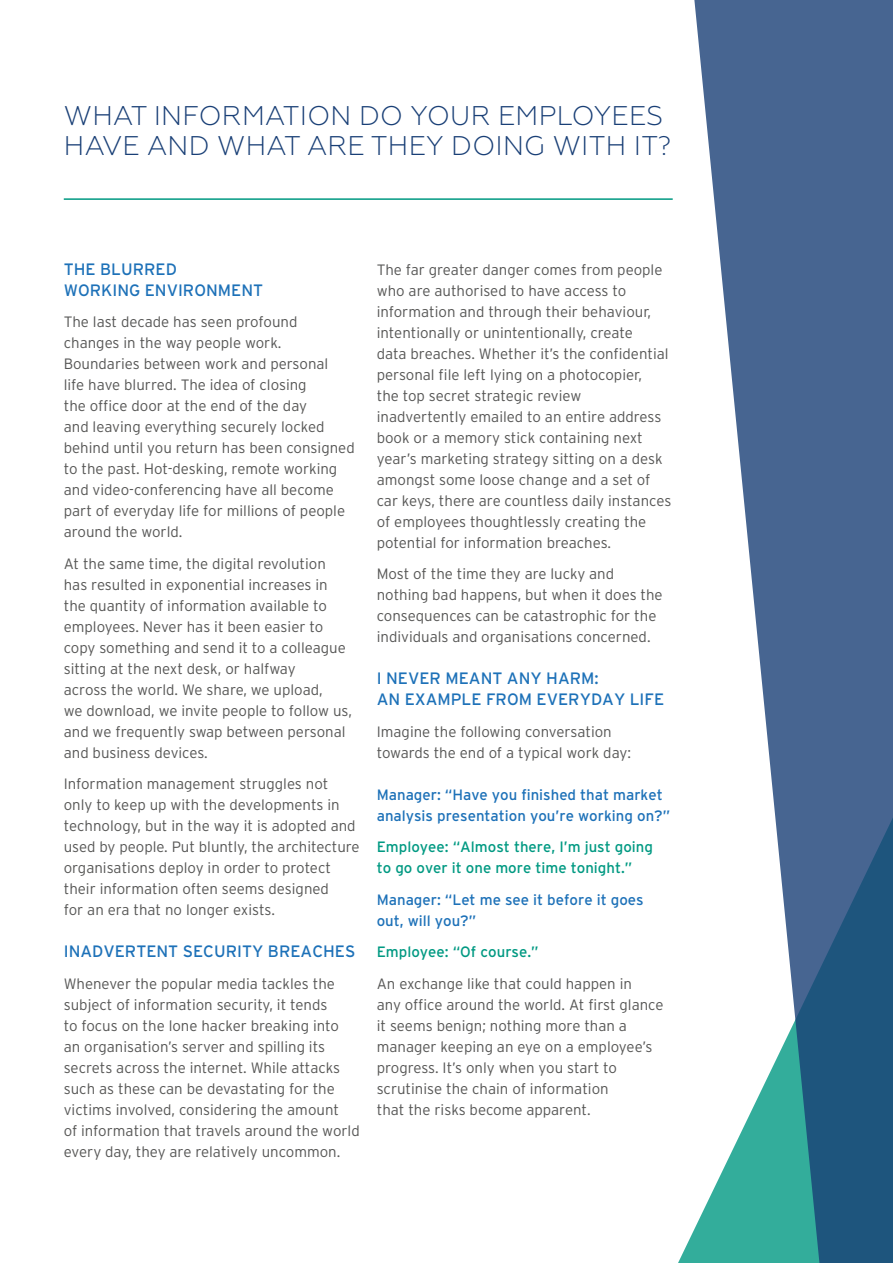
<style>
.page{position:relative;width:893px;height:1263px;background:#fff}
.page>*{position:absolute;margin:0;border:0;box-sizing:border-box;transform-origin:0 0}
.t1{font:300 27px/30px "Geometria";letter-spacing:.01em;color:#193f76}
.t2{font:16.5px/21px "Interstate";color:#1d71b8}
.t3{font:300 15px/21px "Interstate";color:#575756}
.t4{font:15px/21px "Interstate";color:#1d71b8}
.t5{font:15px/21px "Interstate";color:#009982}
</style>
<div class="page">
<svg style="left:693px;top:0;width:200px;height:1263px;fill:#476591"></svg>
<hr style="left:64px;top:198px;width:609px;height:2px;background:#009982">
<h1 class="t1" style="left:64px;top:101px;width:609px">WHAT INFORMATION DO YOUR EMPLOYEES<br>HAVE AND WHAT ARE THEY DOING WITH IT?</h1>
<p class="t2" style="left:64px;top:258px;width:201px">THE BLURRED<br>WORKING ENVIRONMENT</p>
<p class="t3" style="left:64px;top:311px;width:292px">The last decade has seen profound changes in the way people work.<br>Boundaries between work and personal<br>life have blurred. The idea of closing<br>the office door at the end of the day<br>and leaving everything securely locked behind until you return has been consigned to the past. Hot-desking, remote working and video-conferencing have all become part of everyday life for millions of people around the world.</p>
<p class="t3" style="left:64px;top:553px;width:290px">At the same time, the digital revolution has resulted in exponential increases in the quantity of information available to employees. Never has it been easier to copy something and send it to a colleague sitting at the next desk, or halfway<br>across the world. We share, we upload,<br>we download, we invite people to follow us, and we frequently swap between personal and business devices.</p>
<p class="t3" style="left:64px;top:773px;width:297px">Information management struggles not only to keep up with the developments in technology, but in the way it is adopted and used by people. Put bluntly, the architecture organisations deploy in order to protect their information often seems designed<br>for an era that no longer exists.</p>
<p class="t2" style="left:64px;top:941px;width:293px">INADVERTENT SECURITY BREACHES</p>
<p class="t3" style="left:64px;top:973px;width:297px">Whenever the popular media tackles the subject of information security, it tends<br>to focus on the lone hacker breaking into<br>an organisation’s server and spilling its secrets across the internet. While attacks such as these can be devastating for the victims involved, considering the amount<br>of information that travels around the world every day, they are relatively uncommon.</p>
<p class="t3" style="left:377px;top:259px;width:296px">The far greater danger comes from people who are authorised to have access to information and through their behaviour, intentionally or unintentionally, create<br>data breaches. Whether it’s the confidential personal file left lying on a photocopier,<br>the top secret strategic review inadvertently emailed to an entire address book or a memory stick containing next year’s marketing strategy sitting on a desk amongst some loose change and a set of car keys, there are countless daily instances of employees thoughtlessly creating the potential for information breaches.</p>
<p class="t3" style="left:377px;top:563px;width:287px">Most of the time they are lucky and nothing bad happens, but when it does the consequences can be catastrophic for the individuals and organisations concerned.</p>
<p class="t2" style="left:377px;top:668px;width:289px">I NEVER MEANT ANY HARM:<br>AN EXAMPLE FROM EVERYDAY LIFE</p>
<p class="t3" style="left:377px;top:721px;width:256px">Imagine the following conversation towards the end of a typical work day:</p>
<p class="t4" style="left:377px;top:784px;width:295px">Manager: “Have you finished that market analysis presentation you’re working on?”</p>
<p class="t5" style="left:377px;top:836px;width:278px">Employee: “Almost there, I’m just going to go over it one more time tonight.”</p>
<p class="t4" style="left:377px;top:889px;width:268px">Manager: “Let me see it before it goes out, will you?”</p>
<p class="t5" style="left:377px;top:941px;width:163px">Employee: “Of course.”</p>
<p class="t3" style="left:377px;top:973px;width:288px">An exchange like that could happen in<br>any office around the world. At first glance it seems benign; nothing more than a manager keeping an eye on a employee’s progress. It’s only when you start to scrutinise the chain of information<br>that the risks become apparent.</p>
</div>
